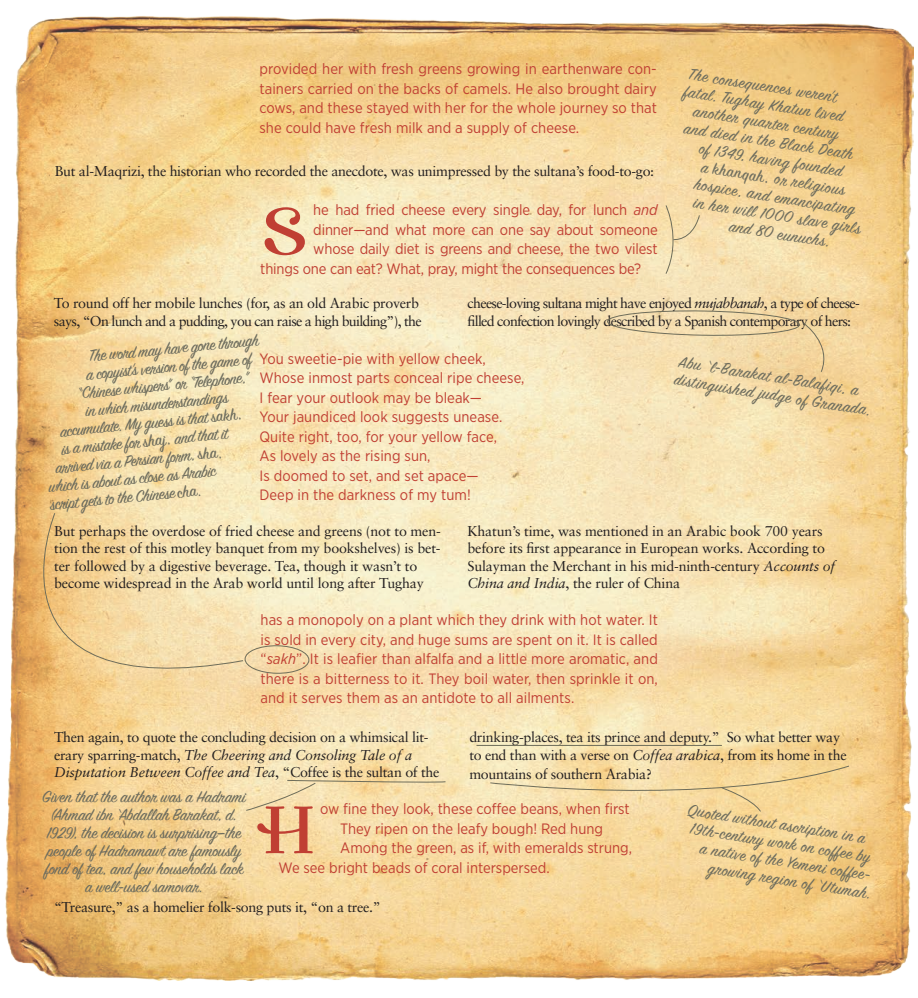
<style>
.page{position:relative;width:918px;height:998px;background:#fff}
.page>*{position:absolute;margin:0;border:0;box-sizing:border-box;transform-origin:0 0}
.t1{font:87.15px "Dalliance Roman";color:#c03f33}
.t2{font:18px/18px "Sign Painter House Script";letter-spacing:-.01em;color:#6e6d5e}
.t3{font:15px/19.5px "Gotham Narrow";color:#c03f33;text-align:justify}
.t4{font:14.25px/17.2px "Sabon";letter-spacing:-.02em;color:#231f20}
.t5{font:14.25px/17.2px "Sabon";letter-spacing:-.05em;color:#231f20}
.s1{font-style:italic}
</style>
<div class="page">
<img style="left:5px;top:16px;width:908px;height:964px">
<div style="left:245px;top:645px;width:64px;height:29px;border:1px solid #6e6d5a;border-radius:50%"></div>
<svg style="left:665px;top:205px;width:35px;height:70px;background:#f0dcad"></svg>
<svg style="left:607px;top:309px;width:225px;height:64px;background:#f0d8a8"></svg>
<svg style="left:5px;top:512px;width:239px;height:196px;background:#f1d29b"></svg>
<svg style="left:245px;top:780px;width:201px;height:31px;background:#f2dcab"></svg>
<hr style="left:476px;top:745px;width:246px;height:1px;background:#6e6d5a">
<svg style="left:490px;top:765px;width:360px;height:47px;background:#f3d9a1"></svg>
<p class="t3" style="left:260px;top:59px;width:399px">provided her with fresh greens growing in earthenware con&shy;tainers carried on the backs of camels. He also brought dairy cows, and these stayed with her for the whole journey so that she could have fresh milk and a supply of cheese.</p>
<p class="t4" style="left:55px;top:163px;width:601px">But al-Maqrizi, the historian who recorded the anecdote, was unimpressed by the sultana’s food-to-go:</p>
<h1 class="t1" style="left:260px;top:188px;width:50px">S</h1>
<p class="t3" style="left:313px;top:200px;width:346px">he had fried cheese every single day, for lunch <span class="s1">and</span></p>
<p class="t3" style="left:313px;top:220px;width:346px">dinner—and what more can one say about someone</p>
<p class="t3" style="left:313px;top:239px;width:346px">whose daily diet is greens and cheese, the two vilest</p>
<p class="t3" style="left:260px;top:259px;width:382px">things one can eat? What, pray, might the consequences be?</p>
<p class="t2" style="left:690px;top:67px;width:151px;rotate:9deg">The consequences weren’t</p>
<p class="t2" style="left:685px;top:84px;width:163px;rotate:9deg">fatal. Tughay Khatun lived</p>
<p class="t2" style="left:695px;top:104px;width:149px;rotate:9deg">another quarter century</p>
<p class="t2" style="left:685px;top:120px;width:172px;rotate:9deg">and died in the Black Death</p>
<p class="t2" style="left:700px;top:141px;width:146px;rotate:9deg">of 1349, having founded</p>
<p class="t2" style="left:703px;top:160px;width:147px;rotate:9deg">a <span class="s1">khanqah,</span> or religious</p>
<p class="t2" style="left:696px;top:177px;width:164px;rotate:9deg">hospice, and emancipating</p>
<p class="t2" style="left:695px;top:195px;width:171px;rotate:9deg">in her will 1000 slave girls</p>
<p class="t2" style="left:730px;top:219px;width:104px;rotate:9deg">and 80 eunuchs.</p>
<p class="t5" style="left:54px;top:295px;width:369px">To round off her mobile lunches (for, as an old Arabic proverb says, “On lunch and a pudding, you can raise a high building”), the</p>
<p class="t5" style="left:468px;top:295px;width:394px">cheese-loving sultana might have enjoyed <span class="s1">mujabbanah</span>, a type of cheese&shy;filled confection lovingly described by a Spanish contemporary of hers:</p>
<p class="t3" style="left:260px;top:349px;width:267px;text-align:left">You sweetie-pie with yellow cheek, Whose inmost parts conceal ripe cheese, I fear your outlook may be bleak—<br>Your jaundiced look suggests unease.<br>Quite right, too, for your yellow face,<br>As lovely as the rising sun,<br>Is doomed to set, and set apace—<br>Deep in the darkness of my tum!</p>
<p class="t4" style="left:54px;top:522px;width:388px">But perhaps the overdose of fried cheese and greens (not to men&shy;tion the rest of this motley banquet from my bookshelves) is bet&shy;ter followed by a digestive beverage. Tea, though it wasn’t to become widespread in the Arab world until long after Tughay</p>
<p class="t4" style="left:467px;top:522px;width:369px">Khatun’s time, was mentioned in an Arabic book 700 years before its first appearance in European works. According to Sulayman the Merchant in his mid-ninth-century <span class="s1">Accounts of China and India</span>, the ruler of China</p>
<p class="t3" style="left:261px;top:610px;width:399px">has a monopoly on a plant which they drink with hot water. It is sold in every city, and huge sums are spent on it. It is called “<span class="s1">sakh</span>”. It is leafier than alfalfa and a little more aromatic, and there is a bitterness to it. They boil water, then sprinkle it on, and it serves them as an antidote to all ailments.</p>
<p class="t4" style="left:54px;top:729px;width:387px">Then again, to quote the concluding decision on a whimsical lit&shy;erary sparring-match, <span class="s1">The Cheering and Consoling Tale of a<br>Disputation Between Coffee and Tea</span>, “Coffee is the sultan of the</p>
<p class="t4" style="left:469px;top:729px;width:379px">drinking-places, tea its prince and deputy.” So what better way to end than with a verse on <span class="s1">Coffea arabica</span>, from its home in the</p>
<p class="t2" style="left:88px;top:348px;width:172px;rotate:-5deg">The word may have gone through</p>
<p class="t2" style="left:85px;top:367px;width:168px;rotate:-5deg">a copyist’s version of the game of</p>
<p class="t2" style="left:678px;top:354px;width:200px;rotate:9deg">Abu ‘l-Barakat al-Balafiqi, a distinguished judge of Granada.</p>
<p class="t2" style="left:76px;top:386px;width:175px;rotate:-5deg">“Chinese whispers” or “Telephone,”</p>
<p class="t2" style="left:85px;top:403px;width:145px;rotate:-5deg">in which misunderstandings</p>
<p class="t2" style="left:59px;top:424px;width:184px;rotate:-5deg">accumulate. My guess is that <span class="s1">sakh,</span></p>
<p class="t2" style="left:61px;top:442px;width:169px;rotate:-5deg">is a mistake for <span class="s1">shaj,</span> and that it</p>
<p class="t2" style="left:55px;top:460px;width:169px;rotate:-5deg">arrived via a Persian form, <span class="s1">sha,</span></p>
<p class="t2" style="left:48px;top:479px;width:170px;rotate:-5deg">which is about as close as Arabic</p>
<p class="t2" style="left:49px;top:497px;width:154px;rotate:-5deg">script gets to the Chinese <span class="s1">cha.</span></p>
<p class="t4" style="left:469px;top:765px;width:184px">mountains of southern Arabia?</p>
<p class="t2" style="left:42px;top:789px;width:205px;text-align:center">Given that the author was a Hadrami (Ahmad ibn ‘Abdallah Barakat, d.<br>1929), the decision is surprising—the people of Hadramawt are famously fond of tea, and few households lack a well-used samovar.</p>
<h1 class="t1" style="left:258px;top:787px;width:59px">H</h1>
<p class="t3" style="left:320px;top:799px;width:311px">ow fine they look, these coffee beans, when first</p>
<p class="t3" style="left:340px;top:818px;width:264px">They ripen on the leafy bough! Red hung</p>
<p class="t3" style="left:340px;top:838px;width:293px">Among the green, as if, with emeralds strung,</p>
<p class="t3" style="left:278px;top:857px;width:273px">We see bright beads of coral interspersed.</p>
<p class="t4" style="left:54px;top:898px;width:328px">“Treasure,” as a homelier folk-song puts it, “on a tree.”</p>
<p class="t2" style="left:689px;top:802px;width:181px;rotate:9deg">Quoted without ascription in a</p>
<p class="t2" style="left:692px;top:821px;width:183px;rotate:9deg">19th-century work on coffee by</p>
<p class="t2" style="left:701px;top:841px;width:177px;rotate:9deg">a native of the Yemeni coffee-</p>
<p class="t2" style="left:710px;top:860px;width:166px;rotate:9deg">growing region of ‘Utumah.</p>
</div>
